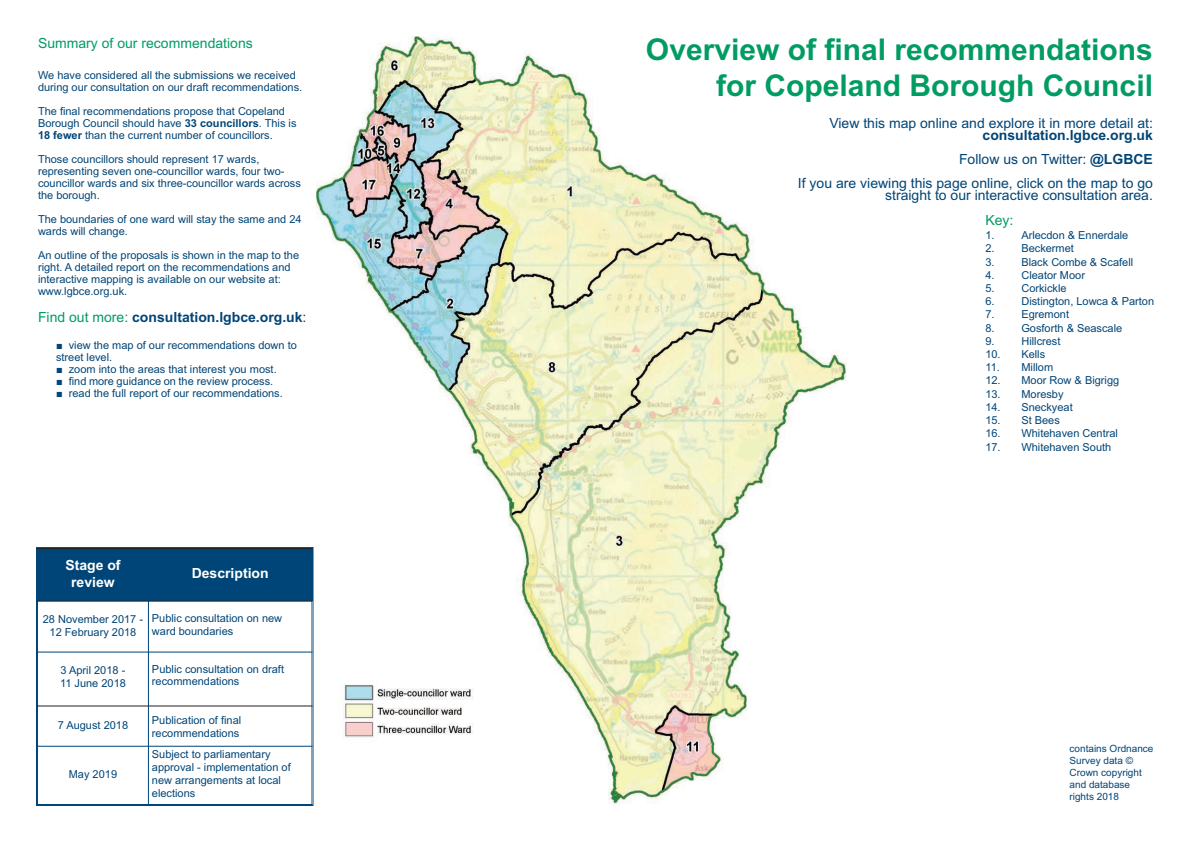
<style>
.page{position:relative;width:1191px;height:842px;background:#fff}
.page>*{position:absolute;margin:0;border:0;box-sizing:border-box;transform-origin:0 0}
.t1{font:700 30px/36px "Arial";color:#009c62;text-align:right}
.t2{font:14px/24px "Arial";color:#004577;text-align:right}
.t3{font:700 14px "Arial";color:#004577}
.t4{font:14px "Arial";color:#009c62}
.t5{font:700 14px/16.8px "Arial";color:#fff;text-align:center}
.t6{font:11px/12px "Arial";color:#004577}
.t7{font:10px/12px "Arial";color:#004577}
.s1{font-weight:700}
.s2{font-weight:400;color:#009c62}
.s3{font-weight:400}
</style>
<div class="page">
<img style="left:316px;top:36px;width:531px;height:768px">
<div style="left:37px;top:548px;width:111px;height:53px;background:#004577"></div>
<div style="left:148px;top:548px;width:164px;height:53px;background:#004577"></div>
<hr style="left:37px;top:548px;width:1px;height:257px;background:#004577">
<hr style="left:148px;top:548px;width:1px;height:257px;background:#004577">
<hr style="left:311px;top:548px;width:1px;height:257px;background:#004577">
<hr style="left:37px;top:548px;width:275px;height:1px;background:#231f20">
<hr style="left:37px;top:601px;width:275px;height:1px;background:#231f20">
<hr style="left:37px;top:651px;width:275px;height:1px;background:#004577">
<hr style="left:37px;top:705px;width:275px;height:1px;background:#231f20">
<hr style="left:37px;top:746px;width:275px;height:1px;background:#004577">
<hr style="left:37px;top:804px;width:275px;height:1px;background:#004577">
<div style="left:471px;top:763px;width:118px;height:43px;background:#fff"></div>
<p class="t4" style="left:38px;top:35px;width:216px">Summary of our recommendations</p>
<p class="t6" style="left:38px;top:69px;width:266px">We have considered all the submissions we received during our consultation on our draft recommendations.</p>
<p class="t6" style="left:38px;top:105px;width:260px">The final recommendations propose that Copeland<br>Borough Council should have <span class="s1">33 councillors</span>. This is<br><span class="s1">18 fewer</span> than the current number of councillors.</p>
<p class="t6" style="left:38px;top:153px;width:264px">Those councillors should represent 17 wards, representing seven one-councillor wards, four two&shy;councillor wards and six three-councillor wards across the borough.</p>
<p class="t6" style="left:38px;top:213px;width:265px">The boundaries of one ward will stay the same and 24 wards will change.</p>
<p class="t6" style="left:38px;top:249px;width:263px">An outline of the proposals is shown in the map to the right. A detailed report on the recommendations and interactive mapping is available on our website at: www.lgbce.org.uk.</p>
<p class="t3" style="left:38px;top:309px;width:270px"><span class="s2">Find out more:</span> consultation.lgbce.org.uk<span class="s3">:</span></p>
<p class="t6" style="left:56px;top:339px;width:242px">■ view the map of our recommendations down to street level.</p>
<p class="t6" style="left:56px;top:363px;width:222px">■ zoom into the areas that interest you most.</p>
<p class="t6" style="left:56px;top:375px;width:219px">■ find more guidance on the review process.</p>
<p class="t6" style="left:56px;top:387px;width:228px">■ read the full report of our recommendations.</p>
<p class="t5" style="left:65px;top:557px;width:57px">Stage of review</p>
<p class="t5" style="left:192px;top:565px;width:79px">Description</p>
<p class="t6" style="left:43px;top:612px;width:102px;line-height:13.2px;text-align:center">28 November 2017 -<br>12 February 2018</p>
<p class="t6" style="left:152px;top:612px;width:132px;line-height:13.2px">Public consultation on new ward boundaries</p>
<p class="t6" style="left:60px;top:663px;width:67px;line-height:13.2px">3 April 2018 -<br>11 June 2018</p>
<p class="t6" style="left:152px;top:663px;width:134px">Public consultation on draft recommendations</p>
<p class="t6" style="left:58px;top:719px;width:72px">7 August 2018</p>
<p class="t6" style="left:152px;top:714px;width:91px;line-height:13px">Publication of final recommendations</p>
<p class="t6" style="left:69px;top:768px;width:50px">May 2019</p>
<p class="t6" style="left:152px;top:747px;width:140px;line-height:13.2px">Subject to parliamentary approval - implementation of new arrangements at local elections</p>
<h1 class="t1" style="left:646px;top:31px;width:508px">Overview of final recommendations for Copeland Borough Council</h1>
<p class="t2" style="left:829px;top:111px;width:325px">View this map online and explore it in more detail at:</p>
<p class="t2" style="left:798px;top:123px;width:356px"><span class="s1">consultation.lgbce.org.uk<br></span>Follow us on Twitter: <span class="s1">@LGBCE<br></span>If you are viewing this page online, click on the map to go</p>
<p class="t2" style="left:885px;top:183px;width:269px">straight to our interactive consultation area.</p>
<p class="t4" style="left:985px;top:212px;width:30px">Key:</p>
<p class="t6" style="left:985px;top:229px;width:11px">1.</p>
<p class="t6" style="left:1021px;top:229px;width:108px">Arlecdon &amp; Ennerdale</p>
<p class="t6" style="left:985px;top:243px;width:11px">2.</p>
<p class="t6" style="left:1021px;top:243px;width:54px">Beckermet</p>
<p class="t6" style="left:985px;top:256px;width:11px">3.</p>
<p class="t6" style="left:1021px;top:256px;width:113px">Black Combe &amp; Scafell</p>
<p class="t6" style="left:985px;top:269px;width:11px">4.</p>
<p class="t6" style="left:1021px;top:269px;width:65px">Cleator Moor</p>
<p class="t6" style="left:985px;top:282px;width:11px">5.</p>
<p class="t6" style="left:1021px;top:282px;width:47px">Corkickle</p>
<p class="t6" style="left:985px;top:295px;width:11px">6.</p>
<p class="t6" style="left:1021px;top:295px;width:134px">Distington, Lowca &amp; Parton</p>
<p class="t6" style="left:985px;top:309px;width:11px">7.</p>
<p class="t6" style="left:1021px;top:309px;width:49px">Egremont</p>
<p class="t6" style="left:985px;top:322px;width:11px">8.</p>
<p class="t6" style="left:1021px;top:322px;width:102px">Gosforth &amp; Seascale</p>
<p class="t6" style="left:985px;top:335px;width:11px">9.</p>
<p class="t6" style="left:1021px;top:335px;width:41px">Hillcrest</p>
<p class="t6" style="left:985px;top:348px;width:61px">10. Kells</p>
<p class="t6" style="left:985px;top:361px;width:69px">11. Millom</p>
<p class="t6" style="left:985px;top:375px;width:135px">12. Moor Row &amp; Bigrigg</p>
<p class="t6" style="left:985px;top:388px;width:80px">13. Moresby</p>
<p class="t6" style="left:985px;top:401px;width:89px">14. Sneckyeat</p>
<p class="t6" style="left:985px;top:414px;width:76px">15. St Bees</p>
<p class="t6" style="left:985px;top:427px;width:134px">16. Whitehaven Central</p>
<p class="t6" style="left:985px;top:441px;width:127px">17. Whitehaven South</p>
<p class="t7" style="left:1069px;top:743px;width:85px">contains Ordnance<br>Survey data ©<br>Crown copyright and database rights 2018</p>
</div>
